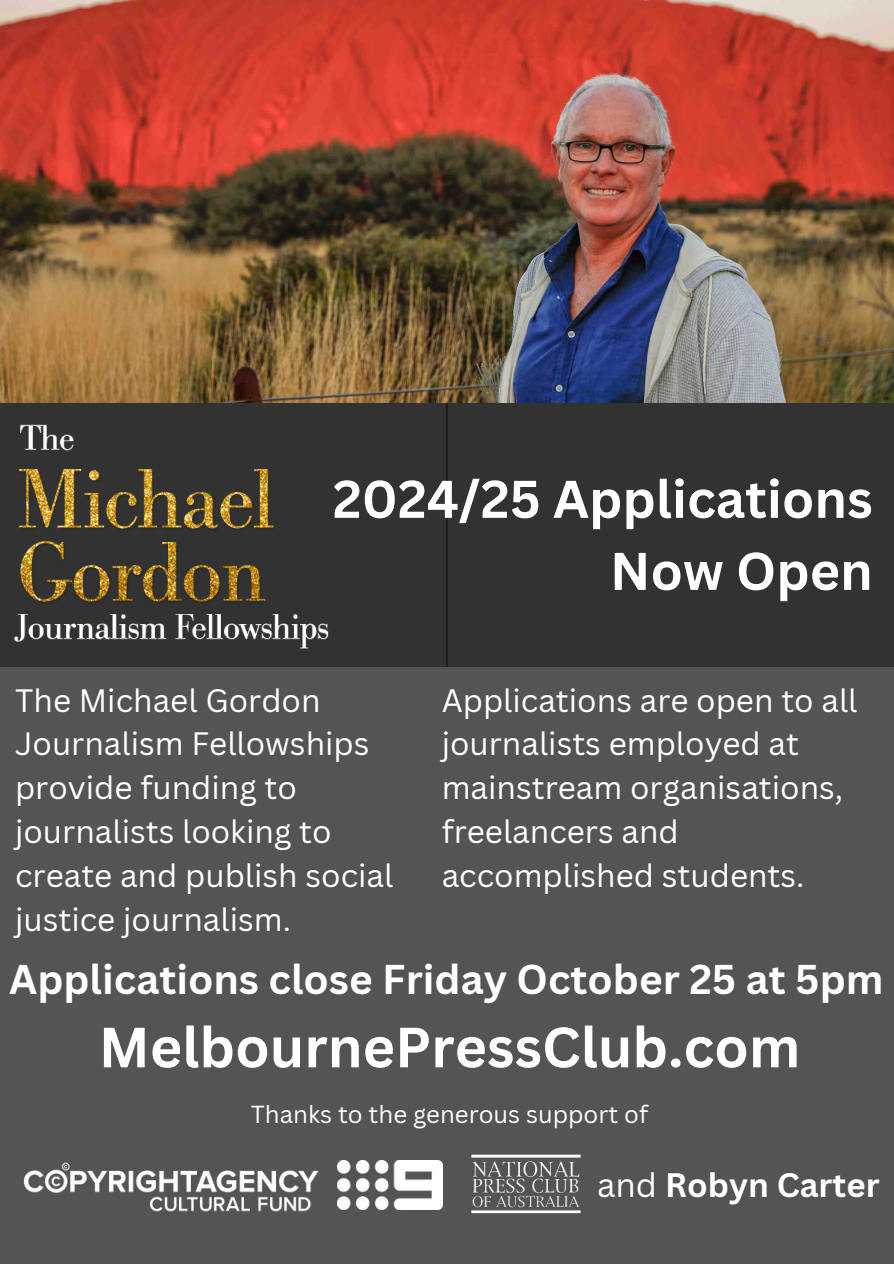
<style>
.page{position:relative;width:894px;height:1264px;background:#fff}
.page>*{position:absolute;margin:0;border:0;box-sizing:border-box;transform-origin:0 0}
.t1{font:700 55.35px "Canva Sans";color:#fff}
.t2{font:700 51.75px/72px "Canva Sans";color:#fff;text-align:right}
.t3{font:700 40.5px "Canva Sans";color:#fff}
.t4{font:700 33px "Canva Sans";color:#fff}
.t5{font:31.5px/43.8px "Canva Sans";color:#fff}
.t6{font:24px "Canva Sans";color:#fff}
.s1{font-weight:400}
</style>
<div class="page">
<div style="left:0;top:0;width:893px;height:1263px;background:#545454"></div>
<img style="left:0;top:0;width:893px;height:666px">
<img style="left:23px;top:1162px;width:296px;height:50px">
<img style="left:337px;top:1160px;width:105px;height:49px">
<img style="left:471px;top:1154px;width:110px;height:60px">
<h3 class="t2" style="left:333px;top:462px;width:541px">2024/25 Applications<br>Now Open</h3>
<h2 class="t5" style="left:15px;top:677px;width:380px">The Michael Gordon<br>Journalism Fellowships provide funding to journalists looking to create and publish social justice journalism.</h2>
<p class="t5" style="left:441px;top:677px;width:417px">Applications are open to all journalists employed at mainstream organisations, freelancers and accomplished students.</p>
<p class="t3" style="left:9px;top:950px;width:875px">Applications close Friday October 25 at 5pm</p>
<h1 class="t1" style="left:99px;top:1008px;width:703px">MelbournePressClub.com</h1>
<p class="t6" style="left:251px;top:1096px;width:398px">Thanks to the generous support of</p>
<p class="t4" style="left:597px;top:1161px;width:284px"><span class="s1">and</span> Robyn Carter</p>
</div>
